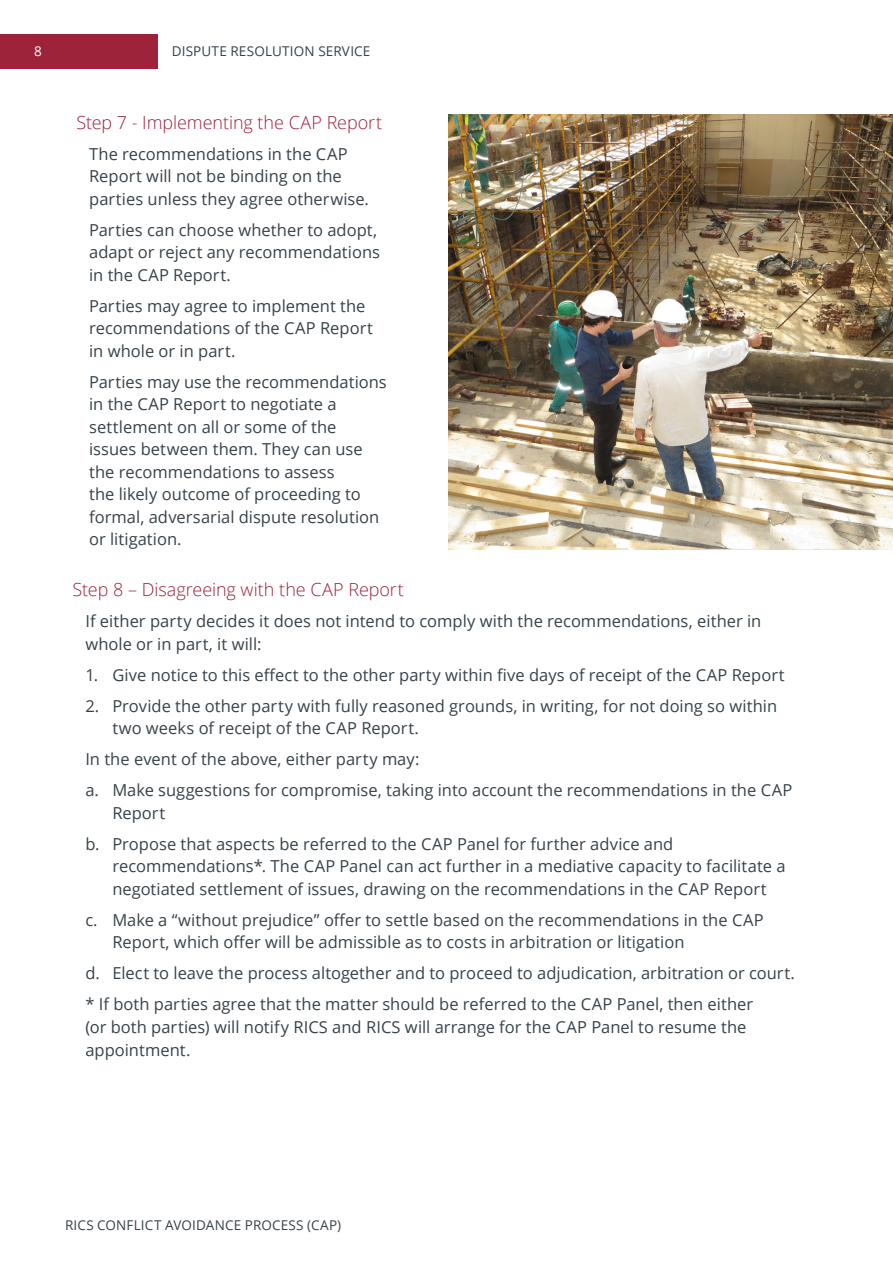
<style>
.page{position:relative;width:893px;height:1263px;background:#fff}
.page>*{position:absolute;margin:0;border:0;box-sizing:border-box;transform-origin:0 0}
.t1{font:300 18px "Open Sans";letter-spacing:-.005em;color:#9c2339}
.t2{font:16.5px/22.5px "Open Sans";color:#36424a}
.t3{font:13.5px "Open Sans";letter-spacing:.015em;color:#36424a}
.t4{font:13.5px "Open Sans";color:#fff}
</style>
<div class="page">
<img style="left:449px;top:115px;width:444px;height:435px">
<div style="left:0;top:34px;width:158px;height:34px;background:#9c2339"></div>
<p class="t4" style="left:34px;top:42px;width:9px">8</p>
<p class="t3" style="left:172px;top:42px;width:200px">DISPUTE RESOLUTION SERVICE</p>
<p class="t1" style="left:76px;top:110px;width:307px">Step 7 - Implementing the CAP Report</p>
<p class="t2" style="left:89px;top:142px;width:281px">The recommendations in the CAP<br>Report will not be binding on the parties unless they agree otherwise.</p>
<p class="t2" style="left:89px;top:218px;width:292px">Parties can choose whether to adopt, adapt or reject any recommendations in the CAP Report.</p>
<p class="t2" style="left:89px;top:294px;width:285px">Parties may agree to implement the recommendations of the CAP Report in whole or in part.</p>
<p class="t2" style="left:89px;top:370px;width:299px">Parties may use the recommendations in the CAP Report to negotiate a settlement on all or some of the issues between them. They can use the recommendations to assess<br>the likely outcome of proceeding to formal, adversarial dispute resolution or litigation.</p>
<p class="t1" style="left:73px;top:577px;width:333px">Step 8 – Disagreeing with the CAP Report</p>
<p class="t2" style="left:85px;top:610px;width:678px">If either party decides it does not intend to comply with the recommendations, either in whole or in part, it will:</p>
<p class="t2" style="left:85px;top:663px;width:701px">1. Give notice to this effect to the other party within five days of receipt of the CAP Report</p>
<p class="t2" style="left:112px;top:694px;width:666px;text-indent:-27px">2. Provide the other party with fully reasoned grounds, in writing, for not doing so within two weeks of receipt of the CAP Report.</p>
<p class="t2" style="left:85px;top:743px;width:708px;line-height:31px">In the event of the above, either party may:<br>a. Make suggestions for compromise, taking into account the recommendations in the CAP</p>
<p class="t2" style="left:85px;top:797px;width:589px;line-height:31px;text-indent:27px">Report<br>b. Propose that aspects be referred to the CAP Panel for further advice and</p>
<p class="t2" style="left:112px;top:855px;width:675px">recommendations*. The CAP Panel can act further in a mediative capacity to facilitate a negotiated settlement of issues, drawing on the recommendations in the CAP Report</p>
<p class="t2" style="left:112px;top:908px;width:653px;text-indent:-27px">c. Make a “without prejudice” offer to settle based on the recommendations in the CAP<br>Report, which offer will be admissible as to costs in arbitration or litigation</p>
<p class="t2" style="left:85px;top:957px;width:711px;line-height:31px">d. Elect to leave the process altogether and to proceed to adjudication, arbitration or court. * If both parties agree that the matter should be referred to the CAP Panel, then either</p>
<p class="t2" style="left:85px;top:1015px;width:663px">(or both parties) will notify RICS and RICS will arrange for the CAP Panel to resume the appointment.</p>
<p class="t3" style="left:65px;top:1216px;width:278px">RICS CONFLICT AVOIDANCE PROCESS (CAP)</p>
</div>
